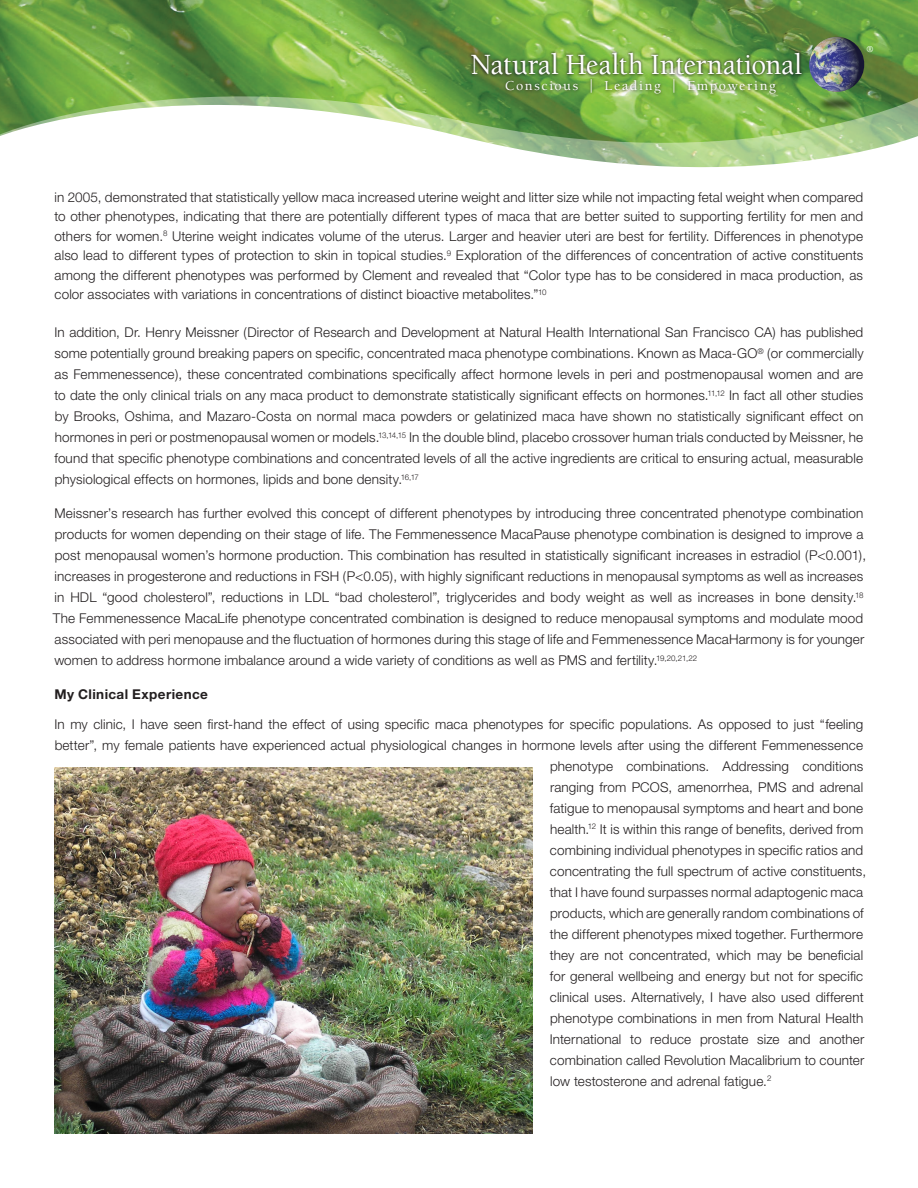
<style>
.page{position:relative;width:918px;height:1188px;background:#fff}
.page>*{position:absolute;margin:0;border:0;box-sizing:border-box;transform-origin:0 0}
.t1{font:500 30.15px "Berkeley";letter-spacing:-.01em;color:#fff;scale:.95 1}
.t2{font:500 14.1px "Berkeley";letter-spacing:.11em;color:#fff}
.t3{font:300 13.5px/21px "Helvetica Neue";letter-spacing:.01em;color:#231f20;text-align:justify}
.t4{font:700 13.5px "Helvetica Neue";letter-spacing:.03em;color:#231f20}
.t5{font:500 9.3px "Berkeley";color:#fff;scale:.95 1}
.s1{font-weight:400;font-size:16.8px}
</style>
<div class="page">
<img style="left:498px;top:145px;width:391px;height:23px">
<img style="left:0;top:0;width:918px;height:145px">
<div style="left:503px;top:76px;width:275px;height:20px;background:#231f20;opacity:.75"></div>
<svg style="left:468px;top:50px;width:337px;height:27px;background:#659040"></svg>
<img style="left:809px;top:37px;width:55px;height:55px;border-radius:28px">
<img style="left:813px;top:95px;width:48px;height:17px">
<img style="left:54px;top:768px;width:478px;height:366px">
<h1 class="t1" style="left:470px;top:49px;width:351px">Natural Health International</h1>
<p class="t2" style="left:505px;top:78px;width:272px">Conscious <span class="s1">|</span> Leading <span class="s1">|</span> Empowering</p>
<p class="t5" style="left:867px;top:44px;width:9px">®</p>
<p class="t3" style="left:55px;top:187px;width:810px;line-height:19.5px">in 2005, demonstrated that statistically yellow maca increased uterine weight and litter size while not impacting fetal weight when compared to other phenotypes, indicating that there are potentially different types of maca that are better suited to supporting fertility for men and others for women.<sup>8</sup> Uterine weight indicates volume of the uterus. Larger and heavier uteri are best for fertility. Differences in phenotype also lead to different types of protection to skin in topical studies.<sup>9</sup> Exploration of the differences of concentration of active constituents among the different phenotypes was performed by Clement and revealed that “Color type has to be considered in maca production, as color associates with variations in concentrations of distinct bioactive metabolites.”<sup>10</sup></p>
<p class="t3" style="left:54px;top:322px;width:811px">In addition, Dr. Henry Meissner (Director of Research and Development at Natural Health International San Francisco CA) has published some potentially ground breaking papers on specific, concentrated maca phenotype combinations. Known as Maca-GO<sup>®</sup> (or commercially as Femmenessence), these concentrated combinations specifically affect hormone levels in peri and postmenopausal women and are to date the only clinical trials on any maca product to demonstrate statistically significant effects on hormones.<sup>11,12</sup> In fact all other studies by Brooks, Oshima, and Mazaro-Costa on normal maca powders or gelatinized maca have shown no statistically significant effect on hormones in peri or postmenopausal women or models.<sup>13,14,15</sup> In the double blind, placebo crossover human trials conducted by Meissner, he found that specific phenotype combinations and concentrated levels of all the active ingredients are critical to ensuring actual, measurable physiological effects on hormones, lipids and bone density.<sup>16,17</sup></p>
<p class="t3" style="left:53px;top:503px;width:815px;text-align:left">Meissner’s research has further evolved this concept of different phenotypes by introducing three concentrated phenotype combination products for women depending on their stage of life. The Femmenessence MacaPause phenotype combination is designed to improve a post menopausal women’s hormone production. This combination has resulted in statistically significant increases in estradiol (P&lt;0.001), increases in progesterone and reductions in FSH (P&lt;0.05), with highly significant reductions in menopausal symptoms as well as increases in HDL “good cholesterol”, reductions in LDL “bad cholesterol”, triglycerides and body weight as well as increases in bone density.<sup>18<br></sup>The Femmenessence MacaLife phenotype concentrated combination is designed to reduce menopausal symptoms and modulate mood associated with peri menopause and the fluctuation of hormones during this stage of life and Femmenessence MacaHarmony is for younger women to address hormone imbalance around a wide variety of conditions as well as PMS and fertility.<sup>19,20,21,22</sup></p>
<p class="t4" style="left:55px;top:686px;width:155px">My Clinical Experience</p>
<p class="t3" style="left:54px;top:713px;width:810px">In my clinic, I have seen first-hand the effect of using specific maca phenotypes for specific populations. As opposed to just “feeling</p>
<p class="t3" style="left:55px;top:734px;width:810px">better”, my female patients have experienced actual physiological changes in hormone levels after using the different Femmenessence</p>
<p class="t3" style="left:550px;top:755px;width:315px">phenotype combinations. Addressing conditions</p>
<p class="t3" style="left:550px;top:776px;width:315px">ranging from PCOS, amenorrhea, PMS and adrenal</p>
<p class="t3" style="left:550px;top:797px;width:315px">fatigue to menopausal symptoms and heart and bone</p>
<p class="t3" style="left:550px;top:818px;width:315px">health.<sup>12</sup> It is within this range of benefits, derived from</p>
<p class="t3" style="left:550px;top:839px;width:315px">combining individual phenotypes in specific ratios and</p>
<p class="t3" style="left:550px;top:860px;width:318px">concentrating the full spectrum of active constituents,</p>
<p class="t3" style="left:550px;top:881px;width:315px">that I have found surpasses normal adaptogenic maca</p>
<p class="t3" style="left:550px;top:902px;width:315px">products, which are generally random combinations of</p>
<p class="t3" style="left:550px;top:923px;width:315px">the different phenotypes mixed together. Furthermore</p>
<p class="t3" style="left:550px;top:944px;width:315px">they are not concentrated, which may be beneficial</p>
<p class="t3" style="left:550px;top:965px;width:315px">for general wellbeing and energy but not for specific</p>
<p class="t3" style="left:550px;top:986px;width:315px">clinical uses. Alternatively, I have also used different</p>
<p class="t3" style="left:550px;top:1007px;width:315px">phenotype combinations in men from Natural Health</p>
<p class="t3" style="left:550px;top:1028px;width:316px">International to reduce prostate size and another</p>
<p class="t3" style="left:550px;top:1049px;width:316px">combination called Revolution Macalibrium to counter</p>
<p class="t3" style="left:550px;top:1070px;width:223px">low testosterone and adrenal fatigue.<sup>2</sup></p>
</div>
